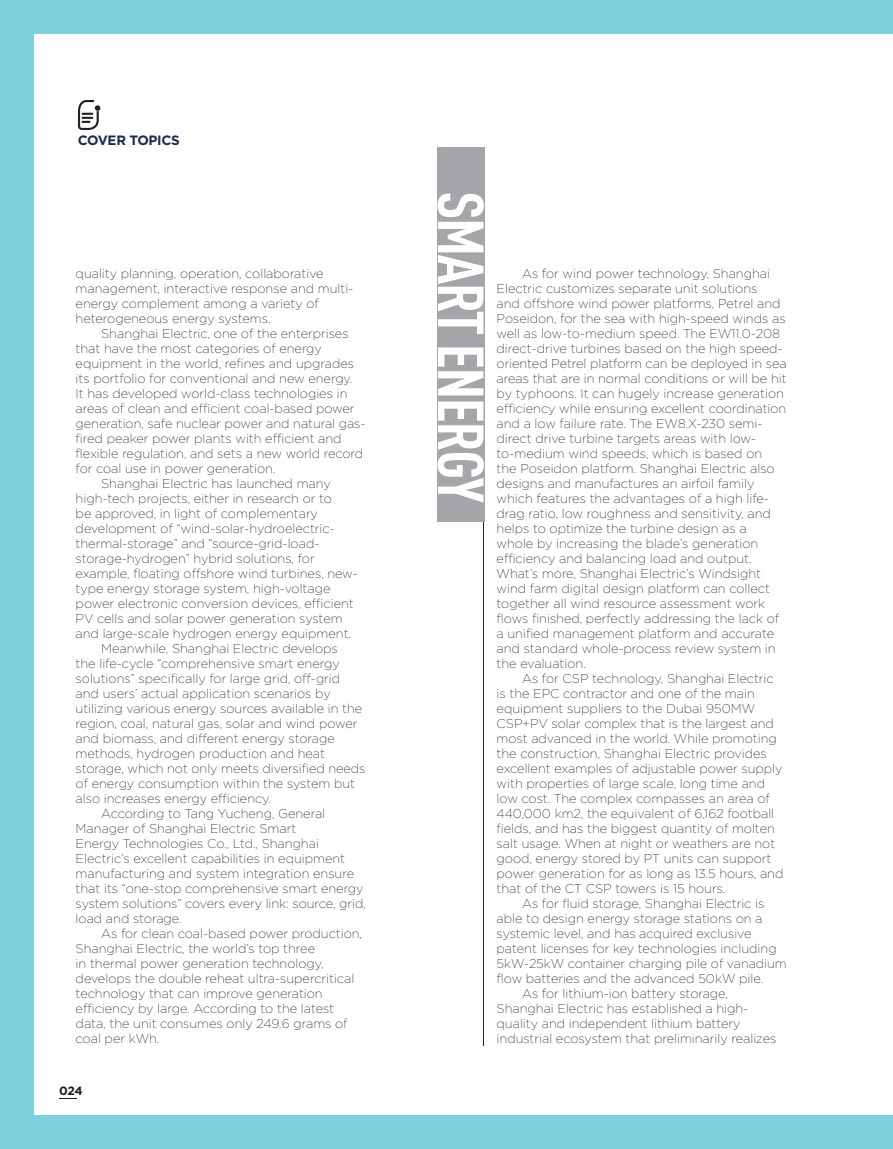
<style>
.page{position:relative;width:893px;height:1149px;background:#fff}
.page>*{position:absolute;margin:0;border:0;box-sizing:border-box;transform-origin:0 0}
.t1{font:700 63.9px "DIN Cond";letter-spacing:-.025em;color:#fff}
.t2{font:700 13.5px "Gotham";letter-spacing:-.025em;color:#202a4c}
.t3{font:200 12.75px/15px "Gotham";color:#231f20}
.t4{font:700 12px "Gotham";color:#231f20}
</style>
<div class="page">
<div style="left:0;top:0;width:893px;height:1148px;background:#7ed1df"></div>
<div style="left:34px;top:34px;width:859px;height:1080px;background:#fff"></div>
<svg style="left:78px;top:100px;width:23px;height:30px"></svg>
<svg style="left:59px;top:1098px;width:18px;height:1px"></svg>
<hr style="left:484px;top:267px;width:1px;height:778px;background:#231f20">
<div style="left:437px;top:147px;width:47px;height:374px;background:#a5a6aa"></div>
<p class="t2" style="left:78px;top:132px;width:103px">COVER TOPICS</p>
<p class="t3" style="left:76px;top:266px;width:279px">quality planning, operation, collaborative management, interactive response and multi&shy;energy complement among a variety of heterogeneous energy systems.</p>
<p class="t3" style="left:101px;top:325px;width:249px">Shanghai Electric, one of the enterprises</p>
<p class="t3" style="left:76px;top:340px;width:248px">that have the most categories of energy</p>
<p class="t3" style="left:76px;top:355px;width:280px">equipment in the world, refines and upgrades</p>
<p class="t3" style="left:76px;top:370px;width:278px">its portfolio for conventional and new energy.</p>
<p class="t3" style="left:76px;top:385px;width:273px">It has developed world-class technologies in</p>
<p class="t3" style="left:76px;top:400px;width:280px">areas of clean and efficient coal-based power</p>
<p class="t3" style="left:76px;top:415px;width:291px">generation, safe nuclear power and natural gas-</p>
<p class="t3" style="left:76px;top:430px;width:268px">fired peaker power plants with efficient and</p>
<p class="t3" style="left:76px;top:445px;width:289px">flexible regulation, and sets a new world record</p>
<p class="t3" style="left:76px;top:460px;width:201px">for coal use in power generation.</p>
<p class="t3" style="left:101px;top:475px;width:231px">Shanghai Electric has launched many</p>
<p class="t3" style="left:76px;top:490px;width:258px">high-tech projects, either in research or to</p>
<p class="t3" style="left:76px;top:505px;width:244px">be approved, in light of complementary</p>
<p class="t3" style="left:76px;top:520px;width:261px">development of “wind-solar-hydroelectric-</p>
<p class="t3" style="left:76px;top:535px;width:245px">thermal-storage” and “source-grid-load-</p>
<p class="t3" style="left:76px;top:550px;width:240px">storage-hydrogen” hybrid solutions, for</p>
<p class="t3" style="left:76px;top:565px;width:284px">example, floating offshore wind turbines, new-</p>
<p class="t3" style="left:76px;top:580px;width:256px">type energy storage system, high-voltage</p>
<p class="t3" style="left:76px;top:595px;width:280px">power electronic conversion devices, efficient</p>
<p class="t3" style="left:76px;top:610px;width:269px">PV cells and solar power generation system</p>
<p class="t3" style="left:76px;top:625px;width:277px">and large-scale hydrogen energy equipment.</p>
<p class="t3" style="left:101px;top:640px;width:238px">Meanwhile, Shanghai Electric develops</p>
<p class="t3" style="left:76px;top:655px;width:266px">the life-cycle “comprehensive smart energy</p>
<p class="t3" style="left:76px;top:670px;width:266px">solutions” specifically for large grid, off-grid</p>
<p class="t3" style="left:76px;top:685px;width:257px">and users’ actual application scenarios by</p>
<p class="t3" style="left:76px;top:700px;width:288px">utilizing various energy sources available in the</p>
<p class="t3" style="left:76px;top:715px;width:283px">region, coal, natural gas, solar and wind power</p>
<p class="t3" style="left:76px;top:730px;width:261px">and biomass, and different energy storage</p>
<p class="t3" style="left:76px;top:745px;width:251px">methods, hydrogen production and heat</p>
<p class="t3" style="left:76px;top:760px;width:291px">storage, which not only meets diversified needs</p>
<p class="t3" style="left:76px;top:775px;width:281px">of energy consumption within the system but</p>
<p class="t3" style="left:76px;top:790px;width:197px">also increases energy efficiency.</p>
<p class="t3" style="left:101px;top:805px;width:226px">According to Tang Yucheng, General</p>
<p class="t3" style="left:76px;top:820px;width:222px">Manager of Shanghai Electric Smart</p>
<p class="t3" style="left:76px;top:835px;width:245px">Energy Technologies Co., Ltd., Shanghai</p>
<p class="t3" style="left:76px;top:850px;width:271px">Electric’s excellent capabilities in equipment</p>
<p class="t3" style="left:76px;top:865px;width:280px">manufacturing and system integration ensure</p>
<p class="t3" style="left:76px;top:880px;width:289px">that its “one-stop comprehensive smart energy</p>
<p class="t3" style="left:76px;top:895px;width:292px">system solutions” covers every link: source, grid,</p>
<p class="t3" style="left:76px;top:910px;width:107px">load and storage.</p>
<p class="t3" style="left:101px;top:925px;width:262px">As for clean coal-based power production,</p>
<p class="t3" style="left:76px;top:940px;width:241px">Shanghai Electric, the world’s top three</p>
<p class="t3" style="left:76px;top:955px;width:249px">in thermal power generation technology,</p>
<p class="t3" style="left:76px;top:970px;width:280px">develops the double reheat ultra-supercritical</p>
<p class="t3" style="left:76px;top:985px;width:249px">technology that can improve generation</p>
<p class="t3" style="left:76px;top:1000px;width:260px">efficiency by large. According to the latest</p>
<p class="t3" style="left:76px;top:1015px;width:273px">data, the unit consumes only 249.6 grams of</p>
<p class="t3" style="left:76px;top:1030px;width:85px">coal per kWh.</p>
<p class="t4" style="left:59px;top:1082px;width:25px">024</p>
<h1 class="t1" style="left:500px;top:191px;width:313px;rotate:90deg">SMART ENERGY</h1>
<p class="t3" style="left:497px;top:266px;width:292px;text-indent:26px">As for wind power technology, Shanghai Electric customizes separate unit solutions<br>and offshore wind power platforms, Petrel and Poseidon, for the sea with high-speed winds as well as low-to-medium speed. The EW11.0-208 direct-drive turbines based on the high speed&shy;oriented Petrel platform can be deployed in sea areas that are in normal conditions or will be hit by typhoons. It can hugely increase generation efficiency while ensuring excellent coordination and a low failure rate. The EW8.X-230 semi&shy;direct drive turbine targets areas with low&shy;to-medium wind speeds, which is based on<br>the Poseidon platform. Shanghai Electric also designs and manufactures an airfoil family which features the advantages of a high life&shy;drag ratio, low roughness and sensitivity, and helps to optimize the turbine design as a<br>whole by increasing the blade’s generation efficiency and balancing load and output.<br>What’s more, Shanghai Electric’s Windsight wind farm digital design platform can collect together all wind resource assessment work flows finished, perfectly addressing the lack of a unified management platform and accurate and standard whole-process review system in the evaluation.</p>
<p class="t3" style="left:497px;top:670px;width:288px;text-indent:26px">As for CSP technology, Shanghai Electric is the EPC contractor and one of the main equipment suppliers to the Dubai 950MW CSP+PV solar complex that is the largest and most advanced in the world. While promoting the construction, Shanghai Electric provides excellent examples of adjustable power supply with properties of large scale, long time and low cost. The complex compasses an area of 440,000 km2, the equivalent of 6,162 football fields, and has the biggest quantity of molten salt usage. When at night or weathers are not good, energy stored by PT units can support power generation for as long as 13.5 hours, and that of the CT CSP towers is 15 hours.</p>
<p class="t3" style="left:522px;top:895px;width:244px">As for fluid storage, Shanghai Electric is</p>
<p class="t3" style="left:497px;top:910px;width:267px">able to design energy storage stations on a</p>
<p class="t3" style="left:497px;top:925px;width:256px">systemic level, and has acquired exclusive</p>
<p class="t3" style="left:497px;top:940px;width:282px">patent licenses for key technologies including</p>
<p class="t3" style="left:497px;top:955px;width:292px">5kW-25kW container charging pile of vanadium</p>
<p class="t3" style="left:497px;top:970px;width:268px">flow batteries and the advanced 50kW pile.</p>
<p class="t3" style="left:522px;top:985px;width:207px">As for lithium-ion battery storage,</p>
<p class="t3" style="left:497px;top:1000px;width:253px">Shanghai Electric has established a high-</p>
<p class="t3" style="left:497px;top:1015px;width:245px">quality and independent lithium battery</p>
<p class="t3" style="left:497px;top:1030px;width:281px">industrial ecosystem that preliminarily realizes</p>
</div>
